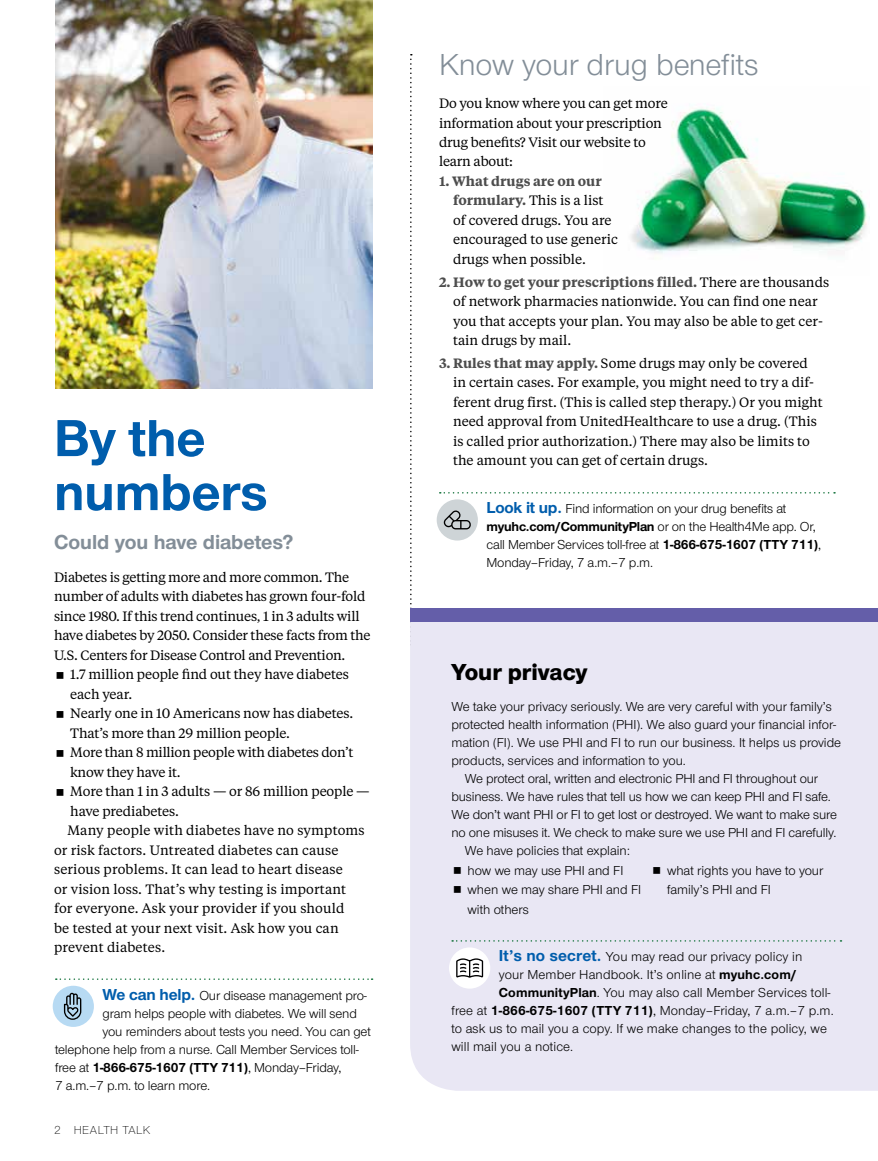
<style>
.page{position:relative;width:878px;height:1161px;background:#fff}
.page>*{position:absolute;margin:0;border:0;box-sizing:border-box;transform-origin:0 0}
.t1{font:700 54px/54px "UHC Sans";letter-spacing:-.005em;color:#005dac}
.t2{font:31.5px "UHC Sans";color:#838e98}
.t3{font:800 24px "UHC Sans";color:#000}
.t4{font:700 21px "UHC Sans";color:#838e98}
.t5{font:13.5px/19.5px "UHC Serif Text";color:#000}
.t6{font:13.5px/19.5px "UHC Sans";letter-spacing:-.01em;color:#000}
.t7{font:13.5px "UHC Serif Text";letter-spacing:-.02em;color:#000}
.t8{font:13.5px "UHC Sans";letter-spacing:.01em;color:#000}
.t9{font:700 13.5px "UHC Sans";letter-spacing:-.01em;color:#000}
.t10{font:300 12px "UHC Sans";letter-spacing:.04em;color:#000}
.s1{font-weight:700;font-size:16.5px;color:#005dac}
.s2{font-weight:400}
.s3{font-weight:600;color:#4d4d4d}
.s4{font-weight:700}
</style>
<div class="page">
<svg style="left:410px;top:54px;width:2px;height:555px"></svg>
<div style="left:410px;top:622px;width:468px;height:469px;background:#e9e7f4"></div>
<div style="left:410px;top:609px;width:468px;height:13px;background:#645ea9"></div>
<img style="left:631px;top:108px;width:237px;height:146px">
<svg style="left:452px;top:940px;width:389px;height:2px"></svg>
<div style="left:449px;top:947px;width:41px;height:42px;background:#fff;border-radius:50%"></div>
<svg style="left:456px;top:958px;width:27px;height:20px"></svg>
<svg style="left:440px;top:492px;width:395px;height:2px"></svg>
<div style="left:436px;top:499px;width:42px;height:42px;background:#ced4d7;border-radius:50%"></div>
<svg style="left:444px;top:510px;width:27px;height:19px"></svg>
<img style="left:55px;top:0;width:317px;height:389px">
<svg style="left:56px;top:978px;width:316px;height:2px"></svg>
<div style="left:53px;top:986px;width:41px;height:41px;background:#b7daf3;border-radius:50%"></div>
<svg style="left:64px;top:993px;width:17px;height:27px"></svg>
<svg style="left:454px;top:867px;width:6px;height:7px"></svg>
<svg style="left:454px;top:886px;width:6px;height:7px"></svg>
<svg style="left:653px;top:867px;width:7px;height:7px"></svg>
<h1 class="t1" style="left:54px;top:409px;width:215px">By the numbers</h1>
<h3 class="t4" style="left:54px;top:528px;width:241px">Could you have diabetes?</h3>
<p class="t7" style="left:54px;top:568px;width:297px">Diabetes is getting more and more common. The</p>
<p class="t7" style="left:54px;top:587px;width:313px">number of adults with diabetes has grown four-fold</p>
<p class="t7" style="left:54px;top:607px;width:307px">since 1980. If this trend continues, 1 in 3 adults will</p>
<p class="t7" style="left:54px;top:626px;width:318px">have diabetes by 2050. Consider these facts from the</p>
<p class="t7" style="left:54px;top:646px;width:293px">U.S. Centers for Disease Control and Prevention.</p>
<p class="t5" style="left:70px;top:664px;width:280px">1.7 million people find out they have diabetes</p>
<p class="t5" style="left:70px;top:684px;width:64px">each year.</p>
<p class="t5" style="left:70px;top:703px;width:284px">Nearly one in 10 Americans now has diabetes.</p>
<p class="t5" style="left:70px;top:723px;width:221px">That’s more than 29 million people.</p>
<p class="t7" style="left:70px;top:743px;width:285px">More than 8 million people with diabetes don’t</p>
<p class="t7" style="left:70px;top:763px;width:112px">know they have it.</p>
<p class="t5" style="left:70px;top:781px;width:301px">More than 1 in 3 adults — or 86 million people —</p>
<p class="t5" style="left:70px;top:801px;width:110px">have prediabetes.</p>
<p class="t5" style="left:68px;top:820px;width:298px">Many people with diabetes have no symptoms</p>
<p class="t5" style="left:54px;top:840px;width:286px">or risk factors. Untreated diabetes can cause</p>
<p class="t5" style="left:54px;top:859px;width:290px">serious problems. It can lead to heart disease</p>
<p class="t5" style="left:54px;top:879px;width:294px">or vision loss. That’s why testing is important</p>
<p class="t5" style="left:54px;top:898px;width:292px">for everyone. Ask your provider if you should</p>
<p class="t5" style="left:54px;top:918px;width:286px">be tested at your next visit. Ask how you can</p>
<p class="t5" style="left:54px;top:937px;width:113px">prevent diabetes.</p>
<p class="t6" style="left:103px;top:985px;width:266px"><span class="s1">We can help.</span> Our disease management pro-</p>
<p class="t6" style="left:103px;top:1003px;width:256px">gram helps people with diabetes. We will send</p>
<p class="t6" style="left:103px;top:1021px;width:270px">you reminders about tests you need. You can get</p>
<p class="t6" style="left:55px;top:1039px;width:305px">telephone help from a nurse. Call Member Services toll-</p>
<p class="t9" style="left:55px;top:1058px;width:288px"><span class="s2">free at</span> 1-866-675-1607 (TTY 711)<span class="s2">, Monday–Friday,</span></p>
<p class="t6" style="left:55px;top:1075px;width:156px">7 a.m.–7 p.m. to learn more.</p>
<p class="t10" style="left:54px;top:1122px;width:98px">2 HEALTH TALK</p>
<h2 class="t2" style="left:439px;top:44px;width:321px">Know your drug benefits</h2>
<p class="t5" style="left:439px;top:93px;width:230px">Do you know where you can get more information about your prescription drug benefits? Visit our website to learn about:</p>
<p class="t5" style="left:453px;top:171px;width:166px;text-indent:-14px"><span class="s3">1. What drugs are on our formulary.</span> This is a list of covered drugs. You are encouraged to use generic drugs when possible.</p>
<p class="t5" style="left:453px;top:272px;width:377px;text-indent:-14px"><span class="s3">2. How to get your prescriptions filled.</span> There are thousands of network pharmacies nationwide. You can find one near you that accepts your plan. You may also be able to get cer&shy;tain drugs by mail.</p>
<p class="t5" style="left:453px;top:353px;width:371px;text-indent:-14px"><span class="s3">3. Rules that may apply.</span> Some drugs may only be covered in certain cases. For example, you might need to try a dif&shy;ferent drug first. (This is called step therapy.) Or you might need approval from UnitedHealthcare to use a drug. (This is called prior authorization.) There may also be limits to the amount you can get of certain drugs.</p>
<p class="t6" style="left:486px;top:499px;width:336px;line-height:18px"><span class="s1">Look it up.</span> Find information on your drug benefits at <span class="s4">myuhc.com/CommunityPlan</span> or on the Health4Me app. Or, call Member Services toll-free at <span class="s4">1-866-675-1607 (TTY 711)</span>, Monday–Friday, 7 a.m.–7 p.m.</p>
<h3 class="t3" style="left:451px;top:655px;width:138px">Your privacy</h3>
<p class="t6" style="left:451px;top:696px;width:382px">We take your privacy seriously. We are very careful with your family’s</p>
<p class="t6" style="left:451px;top:714px;width:386px">protected health information (PHI). We also guard your financial infor-</p>
<p class="t6" style="left:451px;top:732px;width:391px">mation (FI). We use PHI and FI to run our business. It helps us provide</p>
<p class="t6" style="left:451px;top:750px;width:236px">products, services and information to you.</p>
<p class="t6" style="left:465px;top:768px;width:355px">We protect oral, written and electronic PHI and FI throughout our</p>
<p class="t6" style="left:451px;top:786px;width:381px">business. We have rules that tell us how we can keep PHI and FI safe.</p>
<p class="t6" style="left:451px;top:804px;width:387px">We don’t want PHI or FI to get lost or destroyed. We want to make sure</p>
<p class="t6" style="left:451px;top:822px;width:386px">no one misuses it. We check to make sure we use PHI and FI carefully.</p>
<p class="t6" style="left:465px;top:840px;width:167px">We have policies that explain:</p>
<p class="t6" style="left:467px;top:860px;width:175px">how we may use PHI and FI when we may share PHI and FI with others</p>
<p class="t6" style="left:667px;top:860px;width:158px">what rights you have to your family’s PHI and FI</p>
<p class="t8" style="left:499px;top:948px;width:305px"><span class="s1">It’s no secret.</span> You may read our privacy policy in</p>
<p class="t8" style="left:499px;top:966px;width:299px">your Member Handbook. It’s online at <span class="s4">myuhc.com/</span></p>
<p class="t8" style="left:499px;top:984px;width:333px"><span class="s4">CommunityPlan</span>. You may also call Member Services toll-</p>
<p class="t8" style="left:451px;top:1002px;width:384px">free at <span class="s4">1-866-675-1607 (TTY 711)</span>, Monday–Friday, 7 a.m.–7 p.m.</p>
<p class="t8" style="left:451px;top:1020px;width:377px">to ask us to mail you a copy. If we make changes to the policy, we</p>
<p class="t8" style="left:451px;top:1038px;width:123px">will mail you a notice.</p>
</div>
